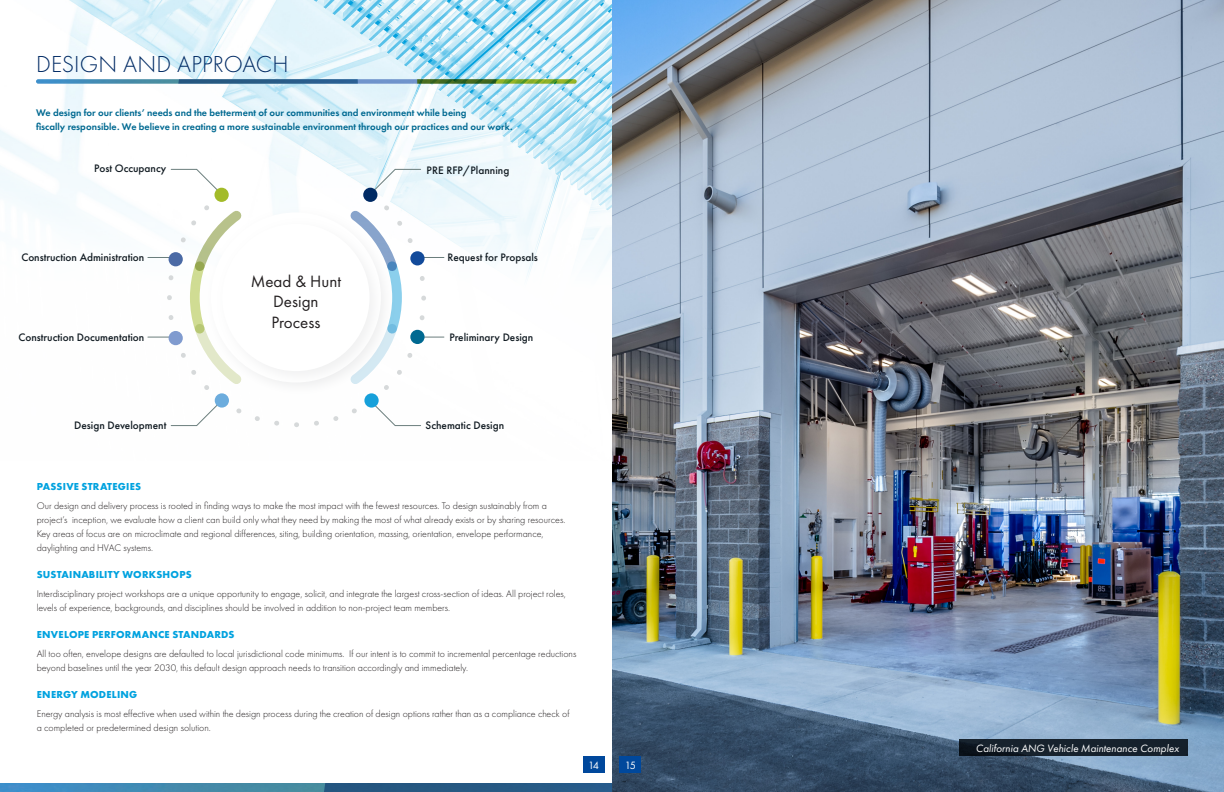
<style>
.page{position:relative;width:1224px;height:792px;background:#fff}
.page>*{position:absolute;margin:0;border:0;box-sizing:border-box;transform-origin:0 0}
.Body_text{font:300 24px "Futura PT";letter-spacing:.005em;color:#002a64}
.t1{font:17px/20.4px "Futura PT";color:#231f20;text-align:center}
.t2{font:500 11.3px "Futura PT";color:#101a21}
.t3{font:italic 11px "Futura PT";color:#fff}
.t4{font:11px "Futura PT";color:#fff}
.Body_text-2{font:700 10.5px "Futura PT";letter-spacing:.02em;color:#00a2df}
.Body_text-3{font:300 10px/14px "Futura PT";color:#231f20}
.Body_text-4{font:600 10px/14px "Futura PT";color:#006991}
</style>
<div class="page">
<img style="left:0;top:783px;width:160px;height:9px">
<svg style="left:160px;top:783px;width:452px;height:9px;background:#316a8f"></svg>
<img style="left:0;top:0;width:612px;height:338px">
<img style="left:36px;top:79px;width:70px;height:5px">
<svg style="left:106px;top:79px;width:471px;height:5px;background:#53837f"></svg>
<img style="left:612px;top:0;width:612px;height:792px">
<svg style="left:148px;top:169px;width:296px;height:258px"></svg>
<div style="left:215px;top:393px;width:14px;height:15px;background:#6cacdd;border-radius:50%"></div>
<div style="left:169px;top:331px;width:14px;height:14px;background:#809bcf;border-radius:50%"></div>
<div style="left:169px;top:252px;width:14px;height:14px;background:#4b6aa5;border-radius:50%"></div>
<div style="left:214px;top:188px;width:15px;height:14px;background:#a3bb29;border-radius:50%"></div>
<div style="left:363px;top:188px;width:14px;height:14px;background:#002a64;border-radius:50%"></div>
<div style="left:410px;top:251px;width:15px;height:14px;background:#124a9a;border-radius:50%"></div>
<div style="left:410px;top:330px;width:15px;height:14px;background:#006991;border-radius:50%"></div>
<div style="left:364px;top:393px;width:15px;height:15px;background:#17a0da;border-radius:50%"></div>
<img style="left:212px;top:213px;width:177px;height:177px">
<div style="left:222px;top:224px;width:148px;height:147px;background:#fff;border-radius:50%"></div>
<div style="left:960px;top:739px;width:228px;height:17px;background:linear-gradient(to right,#121c26,#17232f)"></div>
<div style="left:583px;top:756px;width:21px;height:18px;background:#00489c"></div>
<div style="left:620px;top:756px;width:21px;height:18px;background:#00489c"></div>
<p class="Body_text" style="left:36px;top:50px;width:254px">DESIGN AND APPROACH</p>
<p class="Body_text-4" style="left:36px;top:105px;width:478px">We design for our clients’ needs and the betterment of our communities and environment while being<br>fiscally responsible. We believe in creating a more sustainable environment through our practices and our work.</p>
<p class="t2" style="left:94px;top:162px;width:74px">Post Occupancy</p>
<p class="t2" style="left:427px;top:164px;width:84px">PRE RFP/Planning</p>
<p class="t2" style="left:21px;top:250px;width:125px">Construction Administration</p>
<p class="t2" style="left:447px;top:250px;width:92px">Request for Propsals</p>
<p class="t2" style="left:18px;top:331px;width:127px">Construction Documentation</p>
<p class="t1" style="left:251px;top:271px;width:92px">Mead &amp; Hunt<br>Design<br>Process</p>
<p class="t2" style="left:449px;top:331px;width:85px">Preliminary Design</p>
<p class="t2" style="left:74px;top:419px;width:94px">Design Development</p>
<p class="t2" style="left:426px;top:419px;width:80px">Schematic Design</p>
<p class="Body_text-2" style="left:37px;top:480px;width:106px">PASSIVE STRATEGIES</p>
<p class="Body_text-3" style="left:37px;top:499px;width:530px">Our design and delivery process is rooted in finding ways to make the most impact with the fewest resources. To design sustainably from a project’s inception, we evaluate how a client can build only what they need by making the most of what already exists or by sharing resources.<br>Key areas of focus are on microclimate and regional differences, siting, building orientation, massing, orientation, envelope performance, daylighting and HVAC systems.</p>
<p class="Body_text-2" style="left:37px;top:568px;width:157px">SUSTAINABILITY WORKSHOPS</p>
<p class="Body_text-3" style="left:37px;top:587px;width:531px">Interdisciplinary project workshops are a unique opportunity to engage, solicit, and integrate the largest cross-section of ideas. All project roles, levels of experience, backgrounds, and disciplines should be involved in addition to non-project team members.</p>
<p class="Body_text-2" style="left:37px;top:628px;width:199px">ENVELOPE PERFORMANCE STANDARDS</p>
<p class="Body_text-3" style="left:37px;top:647px;width:541px">All too often, envelope designs are defaulted to local jurisdictional code minimums. If our intent is to commit to incremental percentage reductions beyond baselines until the year 2030, this default design approach needs to transition accordingly and immediately.</p>
<p class="Body_text-2" style="left:37px;top:688px;width:102px">ENERGY MODELING</p>
<p class="Body_text-3" style="left:37px;top:707px;width:534px">Energy analysis is most effective when used within the design process during the creation of design options rather than as a compliance check of a completed or predetermined design solution.</p>
<p class="t4" style="left:588px;top:759px;width:13px">14</p>
<p class="t4" style="left:625px;top:759px;width:13px">15</p>
<p class="t3" style="left:976px;top:742px;width:205px">California ANG Vehicle Maintenance Complex</p>
</div>
